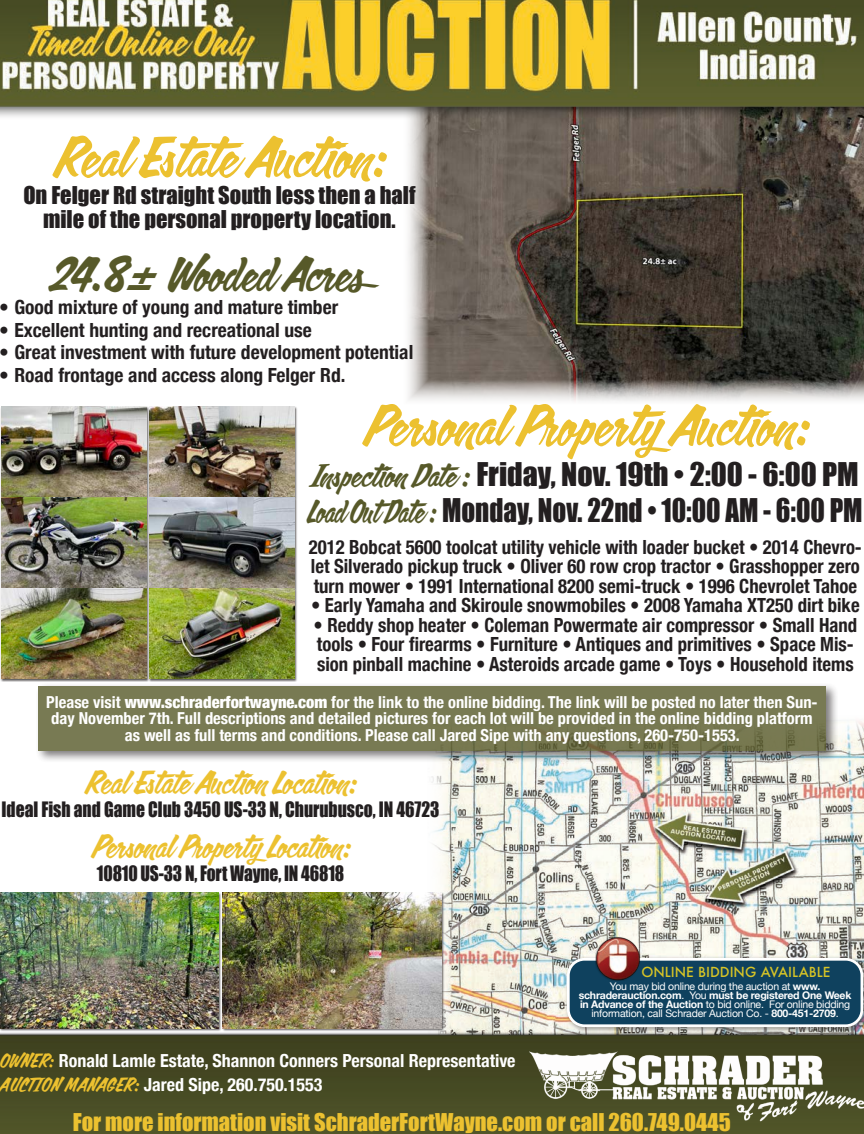
<style>
.page{position:relative;width:864px;height:1134px;background:#fff}
.page>*{position:absolute;margin:0;border:0;box-sizing:border-box;transform-origin:0 0}
.t1{font:52.5px "Calgary Script OT";color:#ecc130}
.t2{font:45px "Calgary Script OT";color:#575929}
.t3{font:30px "Calgary Script OT";color:#ecc130}
.t4{font:30px "Impact";color:#231f20}
.t5{font:30px "Impact";color:#231f20;scale:.9 1}
.t6{font:22.5px/24px "Impact";color:#231f20;text-align:center}
.t7{font:22.5px "Impact";color:#ecc130}
.t8{font:700 condensed 19.5px/19.5px "Helvetica Neue";color:#231f20;text-align:justify;scale:.96 1}
.t9{font:700 condensed 19.5px "Helvetica Neue";color:#231f20}
.t10{font:19.5px "Impact";color:#231f20;scale:.9 1}
.t11{font:700 condensed 18px "Helvetica Neue";color:#fff}
.t12{font:700 condensed 16.5px/16.5px "Helvetica Neue";color:#fff;text-align:center}
.t13{font:500 13.5px "Futura";color:#d7c426}
.t14{font:10.5px/9px "Helvetica Neue";letter-spacing:-.02em;color:#fff;text-align:center}
.s1{font-family:"Helvetica Neue";font-weight:700;font-style:italic}
.s2{font-family:"Calgary Script OT";color:#575929}
.s3{font-weight:900}
.s4{font-weight:700}
.s5{font-family:"Calgary Script OT";font-weight:400;font-stretch:normal;color:#ecc130}
</style>
<div class="page">
<img style="left:0;top:0;width:864px;height:1134px">
<img style="left:529px;top:1050px;width:335px;height:71px">
<p class="t1" style="left:54px;top:124px;width:333px">Real Estate Auction:</p>
<p class="t6" style="left:23px;top:182px;width:394px">On Felger Rd straight South less then a half mile of the personal property location.</p>
<p class="t2" style="left:50px;top:246px;width:333px">24.8<span class="s1">±</span>Wooded Acres</p>
<p class="t9" style="left:0;top:291px;width:340px">• Good mixture of young and mature timber</p>
<p class="t9" style="left:0;top:314px;width:314px">• Excellent hunting and recreational use</p>
<p class="t9" style="left:0;top:336px;width:415px">• Great investment with future development potential</p>
<p class="t9" style="left:0;top:359px;width:347px">• Road frontage and access along Felger Rd.</p>
<p class="t1" style="left:363px;top:392px;width:447px">Personal Property Auction:</p>
<p class="t4" style="left:311px;top:451px;width:549px"><span class="s2">Inspection Date :</span> Friday, Nov. 19th • 2:00 - 6:00 PM</p>
<p class="t5" style="left:307px;top:487px;width:619px"><span class="s2">Load Out Date :</span> Monday, Nov. 22nd • 10:00 AM - 6:00 PM</p>
<p class="t8" style="left:309px;top:536px;width:578px">2012 Bobcat 5600 toolcat utility vehicle with loader bucket • 2014 Chevro&shy;let Silverado pickup truck • Oliver 60 row crop tractor • Grasshopper zero turn mower • 1991 International 8200 semi-truck • 1996 Chevrolet Tahoe</p>
<p class="t8" style="left:311px;top:594px;width:573px">• Early Yamaha and Skiroule snowmobiles • 2008 Yamaha XT250 dirt bike</p>
<p class="t8" style="left:313px;top:614px;width:568px;text-align:left">• Reddy shop heater • Coleman Powermate air compressor • Small Hand tools • Four firearms • Furniture • Antiques and primitives • Space Mis&shy;sion pinball machine • Asteroids arcade game • Toys • Household items</p>
<p class="t12" style="left:46px;top:693px;width:773px">Please visit <span class="s3">www.schraderfortwayne.com</span> for the link to the online bidding. The link will be posted no later then Sun&shy;day November 7th. Full descriptions and detailed pictures for each lot will be provided in the online bidding platform as well as full terms and conditions. Please call Jared Sipe with any questions, 260-750-1553.</p>
<p class="t3" style="left:85px;top:763px;width:272px">Real Estate Auction Location:</p>
<p class="t10" style="left:2px;top:794px;width:488px">Ideal Fish and Game Club 3450 US-33 N, Churubusco, IN 46723</p>
<p class="t3" style="left:91px;top:827px;width:261px">Personal Property Location:</p>
<p class="t10" style="left:97px;top:858px;width:276px">10810 US-33 N, Fort Wayne, IN 46818</p>
<p class="t13" style="left:641px;top:962px;width:190px">ONLINE BIDDING AVAILABLE</p>
<p class="t14" style="left:579px;top:983px;width:274px">You may bid online during the auction at <span class="s4">www. schraderauction.com</span>. You <span class="s4">must be registered One Week in Advance of the Auction</span> to bid online. For online bidding information, call Schrader Auction Co. - <span class="s4">800-451-2709</span>.</p>
<p class="t11" style="left:0;top:1046px;width:517px"><span class="s5">OWNER:</span> Ronald Lamle Estate, Shannon Conners Personal Representative</p>
<p class="t11" style="left:0;top:1070px;width:324px"><span class="s5">AUCTION MANAGER</span><span class="s5">:</span> Jared Sipe, 260.750.1553</p>
<p class="t7" style="left:73px;top:1105px;width:660px">For more information visit SchraderFortWayne.com or call 260.749.0445</p>
</div>
